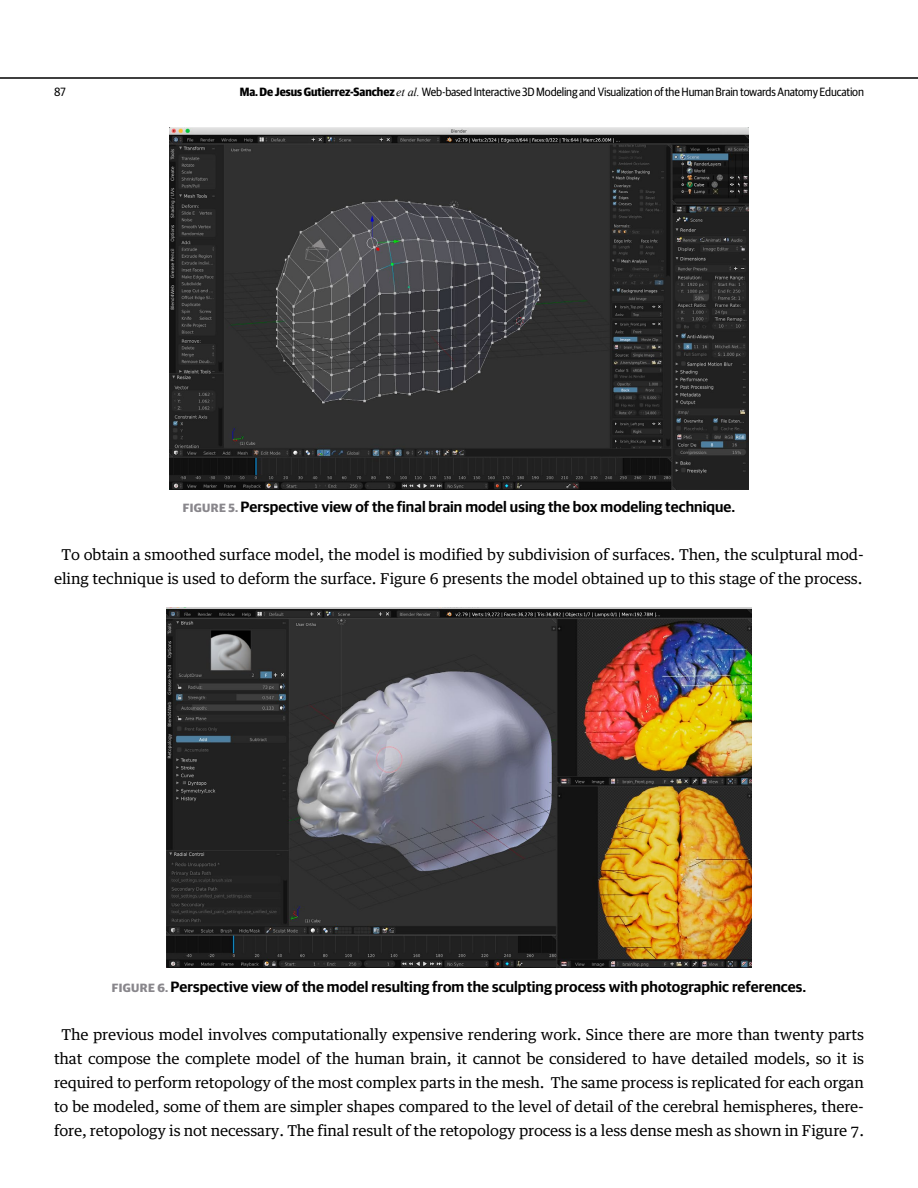
<style>
.page{position:relative;width:918px;height:1188px;background:#fff}
.page>*{position:absolute;margin:0;border:0;box-sizing:border-box;transform-origin:0 0}
.t1{font:15px/24px "Guardian Egyptian Text";letter-spacing:-.01em;color:#000;text-align:center}
.t2{font:600 15px "Guardian Sans";color:#000}
.t3{font:12px "Guardian Sans Narrow";letter-spacing:-.02em;color:#000}
.s1{font-weight:700}
.s2{font-family:"Times New Roman";font-style:italic}
.s3{font-weight:700;font-size:12px;color:#89878c}
</style>
<div class="page">
<hr style="left:0;top:77px;width:918px;height:2px;background:#000">
<img style="left:169px;top:128px;width:580px;height:362px">
<img style="left:167px;top:608px;width:584px;height:360px">
<p class="t3" style="left:54px;top:84px;width:13px">87</p>
<p class="t3" style="left:240px;top:84px;width:626px"><span class="s1">Ma. De Jesus Gutierrez-Sanchez</span> <span class="s2">et al.</span> Web-based Interactive 3D Modeling and Visualization of the Human Brain towards Anatomy Education</p>
<p class="t2" style="left:183px;top:495px;width:554px"><span class="s3">FIGURE 5.</span> Perspective view of the final brain model using the box modeling technique.</p>
<p class="t1" style="left:54px;top:541px;width:812px">To obtain a smoothed surface model, the model is modified by subdivision of surfaces. Then, the sculptural mod&shy;eling technique is used to deform the surface. Figure 6 presents the model obtained up to this stage of the process.</p>
<p class="t2" style="left:112px;top:975px;width:696px"><span class="s3">FIGURE 6.</span> Perspective view of the model resulting from the sculpting process with photographic references.</p>
<p class="t1" style="left:54px;top:1021px;width:812px">The previous model involves computationally expensive rendering work. Since there are more than twenty parts that compose the complete model of the human brain, it cannot be considered to have detailed models, so it is required to perform retopology of the most complex parts in the mesh. The same process is replicated for each organ to be modeled, some of them are simpler shapes compared to the level of detail of the cerebral hemispheres, there&shy;fore, retopology is not necessary. The final result of the retopology process is a less dense mesh as shown in Figure 7.</p>
</div>
